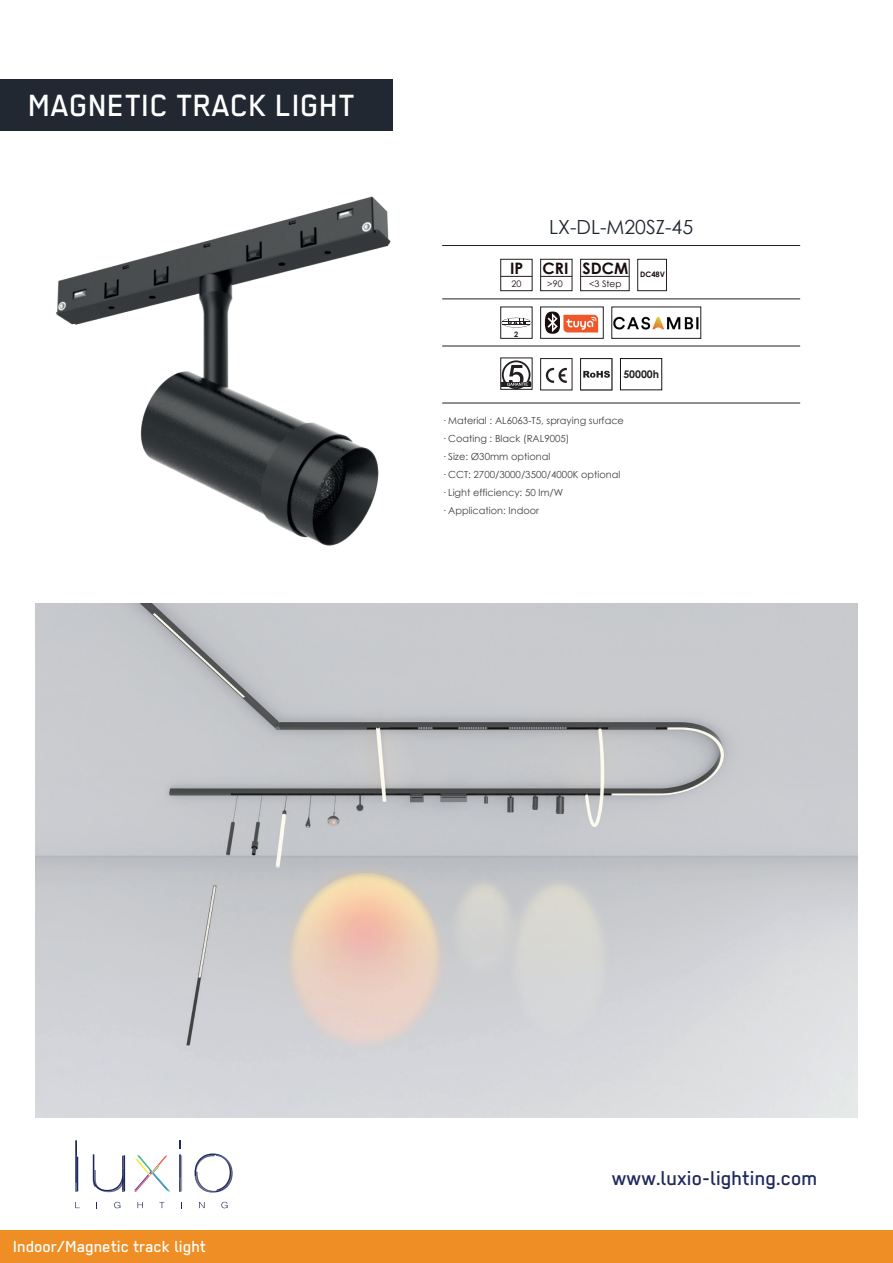
<style>
.page{position:relative;width:893px;height:1263px;background:#fff}
.page>*{position:absolute;margin:0;border:0;box-sizing:border-box;transform-origin:0 0}
.t1{font:500 34.5px "Regular";color:#fff}
.t2{font:500 22.5px "Regular";color:#20295c}
.t3{font:19.5px "Century Gothic";color:#212832}
.t4{font:500 18px "Regular";color:#fff}
.t5{font:700 15.75px "Century Gothic";color:#190d0e}
.t6{font:700 10.5px "Century Gothic";color:#231f20}
.t7{font:9.75px/18px "Century Gothic";color:#3e4141}
.t8{font:9px "Century Gothic";color:#190d0e}
.t9{font:700 7.5px "Century Gothic";color:#190d0e}
.t10{font:700 7.5px "Century Gothic";color:#231f20}
</style>
<div class="page">
<div style="left:0;top:79px;width:392px;height:51px;background:#212832"></div>
<div style="left:620px;top:358px;width:42px;height:32px;border:1px solid #111416"></div>
<div style="left:540px;top:358px;width:32px;height:32px;border:1px solid #231f20"></div>
<svg style="left:546px;top:368px;width:21px;height:15px"></svg>
<div style="left:580px;top:358px;width:32px;height:32px;border:1px solid #231f20"></div>
<svg style="left:583px;top:371px;width:27px;height:7px"></svg>
<div style="left:1px;top:1230px;width:892px;height:33px;background:#ee8e24"></div>
<svg style="left:137px;top:1202px;width:6px;height:6px"></svg>
<svg style="left:159px;top:1202px;width:5px;height:6px"></svg>
<svg style="left:199px;top:1202px;width:6px;height:6px"></svg>
<svg style="left:75px;top:1140px;width:3px;height:52px"></svg>
<svg style="left:93px;top:1154px;width:32px;height:38px"></svg>
<svg style="left:134px;top:1155px;width:36px;height:37px"></svg>
<svg style="left:179px;top:1140px;width:3px;height:52px"></svg>
<svg style="left:195px;top:1153px;width:38px;height:39px"></svg>
<svg style="left:114px;top:1202px;width:6px;height:6px"></svg>
<svg style="left:221px;top:1202px;width:7px;height:6px"></svg>
<hr style="left:442px;top:346px;width:358px;height:1px;background:#231f20">
<hr style="left:442px;top:403px;width:358px;height:1px;background:#231f20">
<hr style="left:442px;top:245px;width:358px;height:1px;background:#231f20">
<hr style="left:442px;top:298px;width:358px;height:1px;background:#231f20">
<div style="left:637px;top:259px;width:30px;height:32px;border:1px solid #231f20"></div>
<div style="left:500px;top:259px;width:32px;height:32px;border:1px solid #231f20"></div>
<hr style="left:501px;top:276px;width:31px;height:1px;background:#231f20">
<div style="left:540px;top:259px;width:32px;height:32px;border:1px solid #231f20"></div>
<hr style="left:541px;top:276px;width:31px;height:1px;background:#231f20">
<div style="left:580px;top:259px;width:49px;height:32px;border:1px solid #231f20"></div>
<hr style="left:581px;top:276px;width:48px;height:1px;background:#231f20">
<div style="left:500px;top:307px;width:32px;height:32px;border:1px solid #231f20"></div>
<svg style="left:502px;top:317px;width:29px;height:11px"></svg>
<img style="left:35px;top:604px;width:823px;height:514px">
<div style="left:612px;top:307px;width:89px;height:32px;border:1px solid #231f20"></div>
<img style="left:613px;top:315px;width:85px;height:16px">
<div style="left:540px;top:307px;width:63px;height:32px;border:1px solid #231f20"></div>
<div style="left:545px;top:312px;width:15px;height:22px;background:#190d0e;border-radius:50%"></div>
<svg style="left:547px;top:313px;width:11px;height:19px"></svg>
<img style="left:563px;top:312px;width:39px;height:25px">
<img style="left:56px;top:196px;width:335px;height:350px">
<div style="left:500px;top:358px;width:32px;height:32px;border:1px solid #231f20"></div>
<svg style="left:501px;top:360px;width:30px;height:29px"></svg>
<h1 class="t1" style="left:28px;top:86px;width:328px">MAGNETIC TRACK LIGHT</h1>
<h3 class="t5" style="left:510px;top:256px;width:15px">IP</h3>
<p class="t8" style="left:512px;top:277px;width:11px">20</p>
<p class="t10" style="left:514px;top:328px;width:6px">2</p>
<h3 class="t3" style="left:549px;top:213px;width:146px">LX-DL-M20SZ-45</h3>
<h3 class="t5" style="left:543px;top:256px;width:27px">CRI</h3>
<p class="t8" style="left:547px;top:277px;width:17px">&gt;90</p>
<h3 class="t5" style="left:582px;top:256px;width:47px">SDCM</h3>
<p class="t8" style="left:589px;top:277px;width:34px">&lt;3 Step</p>
<p class="t9" style="left:640px;top:269px;width:26px">DC48V</p>
<p class="t6" style="left:623px;top:366px;width:37px">50000h</p>
<p class="t7" style="left:442px;top:411px;width:183px">· Material : AL6063-T5, spraying surface · Coating : Black (RAL9005)<br>· Size: Ø30mm optional<br>· CCT: 2700/3000/3500/4000K optional · Light efficiency: 50 lm/W<br>· Application: Indoor</p>
<h3 class="t4" style="left:13px;top:1236px;width:195px">Indoor/Magnetic track light</h3>
<h2 class="t2" style="left:612px;top:1165px;width:207px">www.luxio-lighting.com</h2>
</div>
